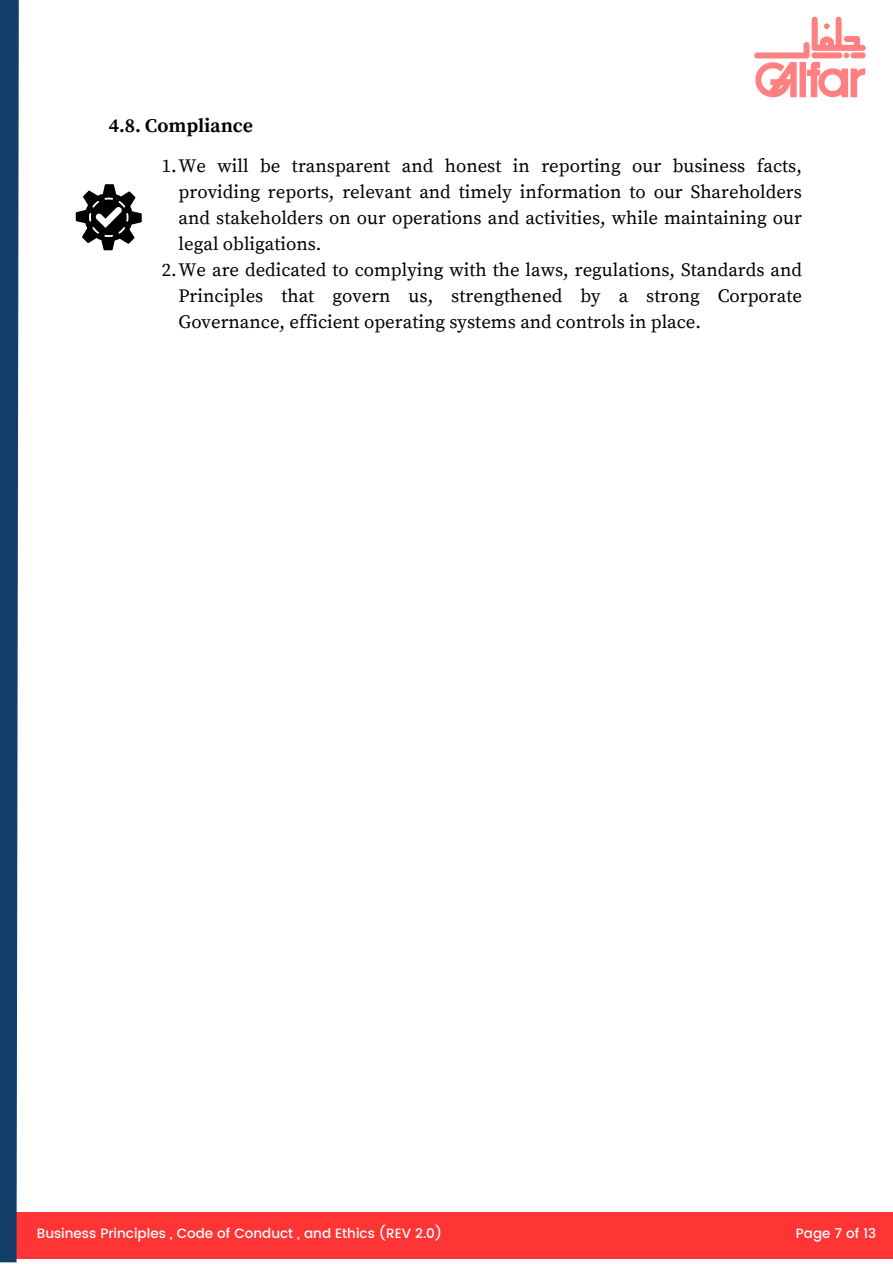
<style>
.page{position:relative;width:893px;height:1264px;background:#fff}
.page>*{position:absolute;margin:0;border:0;box-sizing:border-box;transform-origin:0 0}
.t1{font:700 19.5px "Source Serif Pro";color:#000}
.t2{font:18.75px/25.8px "Source Serif Pro";color:#000;text-align:justify}
.t3{font:500 13.5px "Poppins";color:#fff}
</style>
<div class="page">
<img style="left:754px;top:16px;width:112px;height:82px">
<div style="left:0;top:1212px;width:892px;height:46px;background:#ff3435"></div>
<svg style="left:0;top:0;width:30px;height:1262px"></svg>
<svg style="left:76px;top:184px;width:66px;height:66px"></svg>
<p class="t1" style="left:109px;top:114px;width:146px">4.8. Compliance</p>
<p class="t2" style="left:179px;top:154px;width:625px;text-indent:-17px">1.We will be transparent and honest in reporting our business facts, providing reports, relevant and timely information to our Shareholders and stakeholders on our operations and activities, while maintaining our legal obligations.</p>
<p class="t2" style="left:179px;top:257px;width:625px;text-indent:-17px">2.We are dedicated to complying with the laws, regulations, Standards and Principles that govern us, strengthened by a strong Corporate Governance, efficient operating systems and controls in place.</p>
<p class="t3" style="left:37px;top:1225px;width:407px">Business Principles , Code of Conduct , and Ethics (REV 2.0)</p>
<p class="t3" style="left:795px;top:1225px;width:82px">Page 7 of 13</p>
</div>
